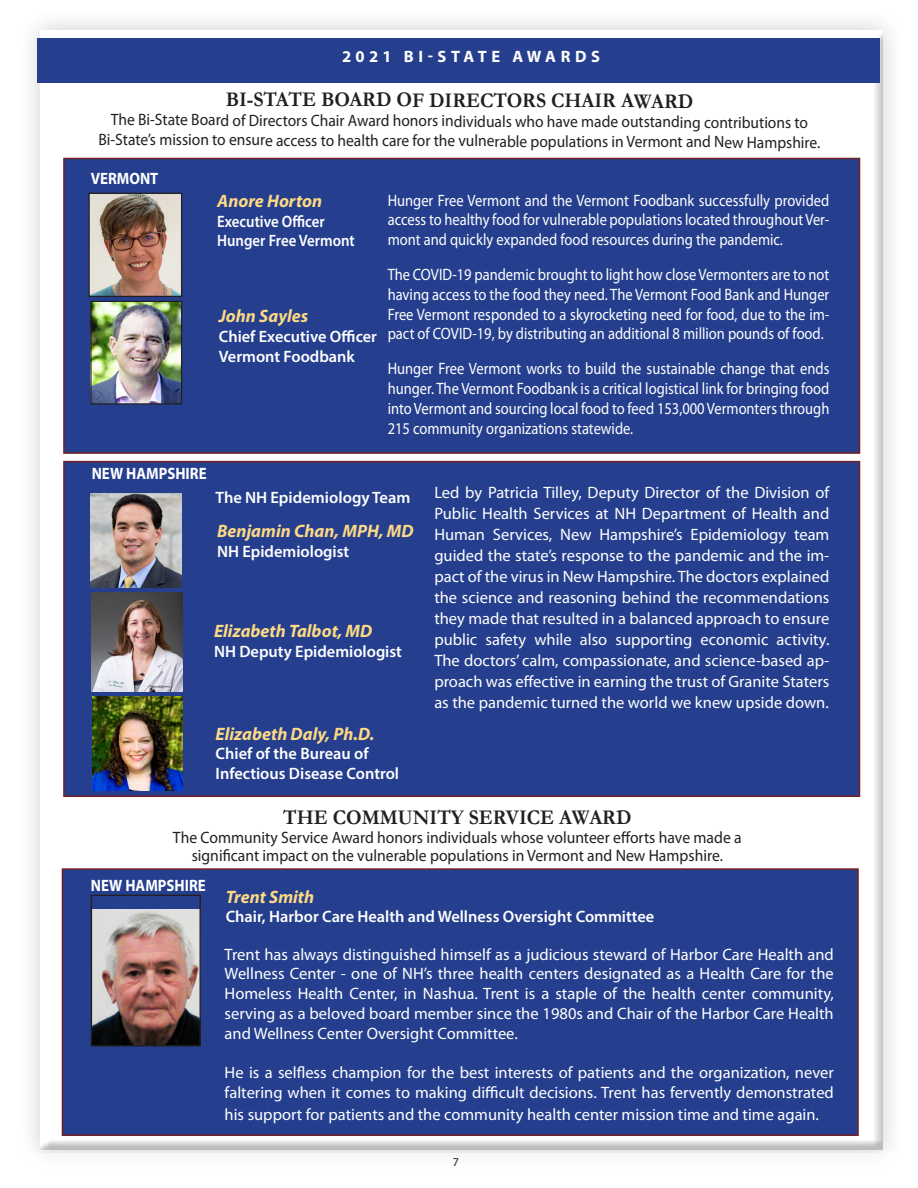
<style>
.page{position:relative;width:918px;height:1188px;background:#fff}
.page>*{position:absolute;margin:0;border:0;box-sizing:border-box;transform-origin:0 0}
.t1{font:700 21px "Garamond";color:#231f20;scale:.94 1}
.t2{font:italic 700 18px "Myriad Pro";color:#fed984}
.t3{font:16.5px/21px "Myriad Pro";color:#fff;text-align:justify}
.t4{font:16.5px/19.8px "Myriad Pro";color:#fff;text-align:justify;scale:.88 1}
.t5{font:600 16.5px "Myriad Pro";color:#fff}
.t6{font:16.5px "Myriad Pro";letter-spacing:-.005em;color:#231f20;scale:.94 1}
.t7{font:16.5px "Myriad Pro";letter-spacing:-.005em;color:#231f20;scale:.95 1}
.t8{font:600 16.5px "Myriad Pro";color:#fff;scale:.9 1}
.t9{font:700 16.5px "Myriad Pro";color:#fff;scale:.9 1}
.t10{font:700 16.5px "Myriad Pro";letter-spacing:.26em;color:#fff}
.t11{font:12px "Myriad Pro";color:#231f20}
</style>
<div class="page">
<div style="left:17px;top:7px;width:889px;height:1167px;background:#231f20;opacity:.56"></div>
<div style="left:34px;top:30px;width:849px;height:1121px;background:#231f20;opacity:.75"></div>
<div style="left:63px;top:158px;width:797px;height:296px;background:#253f8e;border:2px solid #732123"></div>
<img style="left:90px;top:195px;width:90px;height:100px">
<div style="left:88px;top:193px;width:94px;height:104px;border:1px solid #231f20"></div>
<img style="left:92px;top:303px;width:88px;height:100px">
<div style="left:90px;top:301px;width:92px;height:104px;border:1px solid #231f20"></div>
<div style="left:38px;top:38px;width:842px;height:45px;background:#253f8e"></div>
<div style="left:62px;top:868px;width:797px;height:268px;background:#253f8e;border:2px solid #732123"></div>
<img style="left:93px;top:909px;width:106px;height:136px">
<div style="left:91px;top:895px;width:110px;height:152px;border:1px solid #231f20"></div>
<div style="left:63px;top:461px;width:797px;height:336px;background:#253f8e;border:2px solid #732123"></div>
<img style="left:92px;top:593px;width:90px;height:98px">
<img style="left:91px;top:493px;width:90px;height:95px">
<img style="left:93px;top:696px;width:89px;height:95px">
<div style="left:0;top:1153px;width:917px;height:24px;background:#fff"></div>
<p class="t10" style="left:342px;top:46px;width:259px">2021 BI-STATE AWARDS</p>
<p class="t1" style="left:226px;top:86px;width:499px">BI-STATE BOARD OF DIRECTORS CHAIR AWARD</p>
<p class="t6" style="left:111px;top:111px;width:743px">The Bi-State Board of Directors Chair Award honors individuals who have made outstanding contributions to</p>
<p class="t6" style="left:99px;top:131px;width:769px">Bi-State’s mission to ensure access to health care for the vulnerable populations in Vermont and New Hampshire.</p>
<p class="t9" style="left:91px;top:168px;width:77px">VERMONT</p>
<p class="t2" style="left:217px;top:189px;width:106px">Anore Horton</p>
<p class="t8" style="left:217px;top:211px;width:121px">Executive Officer</p>
<p class="t8" style="left:217px;top:230px;width:154px">Hunger Free Vermont</p>
<p class="t2" style="left:219px;top:305px;width:91px">John Sayles</p>
<p class="t5" style="left:219px;top:326px;width:160px">Chief Executive Officer</p>
<p class="t5" style="left:219px;top:346px;width:138px">Vermont Foodbank</p>
<p class="t4" style="left:388px;top:190px;width:503px">Hunger Free Vermont and the Vermont Foodbank successfully provided access to healthy food for vulnerable populations located throughout Ver&shy;mont and quickly expanded food resources during the pandemic.</p>
<p class="t4" style="left:388px;top:264px;width:503px">The COVID-19 pandemic brought to light how close Vermonters are to not having access to the food they need. The Vermont Food Bank and Hunger Free Vermont responded to a skyrocketing need for food, due to the im&shy;pact of COVID-19, by distributing an additional 8 million pounds of food.</p>
<p class="t4" style="left:388px;top:359px;width:503px">Hunger Free Vermont works to build the sustainable change that ends hunger. The Vermont Foodbank is a critical logistical link for bringing food into Vermont and sourcing local food to feed 153,000 Vermonters through 215 community organizations statewide.</p>
<p class="t9" style="left:92px;top:463px;width:129px">NEW HAMPSHIRE</p>
<p class="t5" style="left:216px;top:487px;width:196px">The NH Epidemiology Team</p>
<p class="t2" style="left:217px;top:519px;width:198px">Benjamin Chan, MPH, MD</p>
<p class="t5" style="left:217px;top:541px;width:134px">NH Epidemiologist</p>
<p class="t2" style="left:214px;top:620px;width:160px">Elizabeth Talbot, MD</p>
<p class="t5" style="left:214px;top:641px;width:189px">NH Deputy Epidemiologist</p>
<p class="t2" style="left:216px;top:722px;width:161px">Elizabeth Daly, Ph.D.</p>
<p class="t5" style="left:216px;top:743px;width:154px">Chief of the Bureau of</p>
<p class="t5" style="left:216px;top:763px;width:185px">Infectious Disease Control</p>
<p class="t3" style="left:434px;top:482px;width:397px">Led by Patricia Tilley, Deputy Director of the Division of Public Health Services at NH Department of Health and Human Services, New Hampshire’s Epidemiology team guided the state’s response to the pandemic and the im&shy;pact of the virus in New Hampshire. The doctors explained the science and reasoning behind the recommendations they made that resulted in a balanced approach to ensure public safety while also supporting economic activity.<br>The doctors’ calm, compassionate, and science-based ap&shy;proach was effective in earning the trust of Granite Staters as the pandemic turned the world we knew upside down.</p>
<p class="t1" style="left:283px;top:803px;width:372px">THE COMMUNITY SERVICE AWARD</p>
<p class="t7" style="left:173px;top:828px;width:600px">The Community Service Award honors individuals whose volunteer efforts have made a</p>
<p class="t7" style="left:192px;top:846px;width:561px">significant impact on the vulnerable populations in Vermont and New Hampshire.</p>
<p class="t9" style="left:91px;top:875px;width:129px">NEW HAMPSHIRE</p>
<p class="t2" style="left:226px;top:885px;width:90px">Trent Smith</p>
<p class="t5" style="left:226px;top:906px;width:430px">Chair, Harbor Care Health and Wellness Oversight Committee</p>
<p class="t3" style="left:225px;top:944px;width:611px;line-height:19.8px">Trent has always distinguished himself as a judicious steward of Harbor Care Health and Wellness Center - one of NH’s three health centers designated as a Health Care for the Homeless Health Center, in Nashua. Trent is a staple of the health center community, serving as a beloved board member since the 1980s and Chair of the Harbor Care Health and Wellness Center Oversight Committee.</p>
<p class="t3" style="left:225px;top:1063px;width:611px;line-height:19.8px">He is a selfless champion for the best interests of patients and the organization, never faltering when it comes to making difficult decisions. Trent has fervently demonstrated</p>
<p class="t3" style="left:225px;top:1103px;width:596px">his support for patients and the community health center mission time and time again.</p>
<p class="t11" style="left:453px;top:1155px;width:8px">7</p>
</div>
